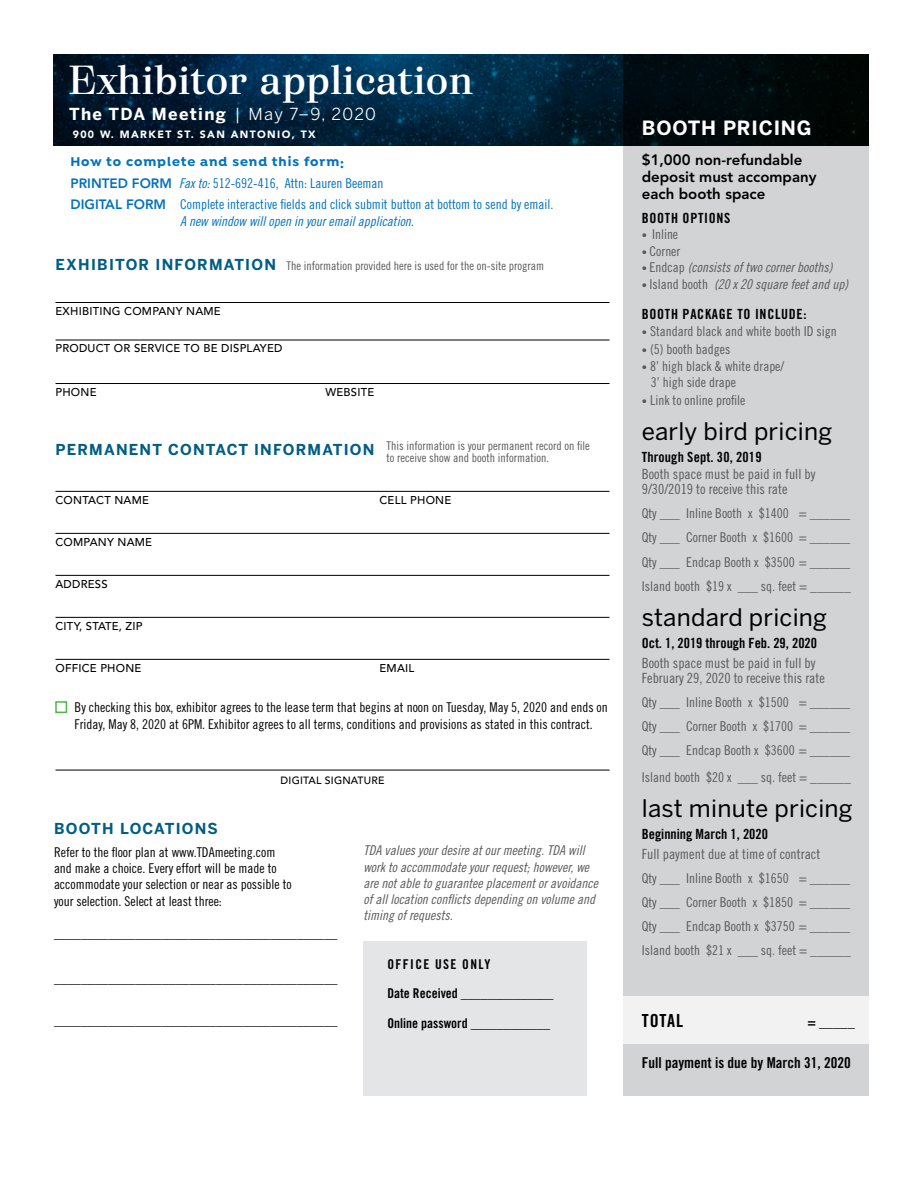
<style>
.page{position:relative;width:918px;height:1188px;background:#fff}
.page>*{position:absolute;margin:0;border:0;box-sizing:border-box;transform-origin:0 0}
.t1{font:600 40.5px "Eckhart Text";letter-spacing:-.01em;color:#fff}
.t2{font:24px "Benton Sans";letter-spacing:.01em;color:#000}
.t3{font:700 19.5px "Benton Sans";letter-spacing:.04em;color:#fff}
.t4{font:18px "Trade Gothic LT Std Bd Cn 20";letter-spacing:.05em;color:#000}
.t5{font:700 16.5px "Benton Sans";letter-spacing:.08em;color:#fff}
.t6{font:800 15px/16.8px "Avenir LT Std";color:#000}
.t7{font:700 15px "Benton Sans";letter-spacing:.08em;color:#005d84}
.t8{font:15px "Trade Gothic LT Std Bd Cn 20";color:#000}
.t9{font:14.25px "Trade Gothic LT Std Bd Cn 20";color:#000}
.t10{font:14.1px/15px "Trade Gothic LT Std Cn 18";color:#58595b}
.t11{font:14.1px "Trade Gothic LT Std Bd Cn 20";letter-spacing:.01em;color:#000}
.t12{font:14.1px "Trade Gothic LT Std Bd Cn 20";letter-spacing:.05em;color:#000}
.t13{font:13.5px/24.2px "Trade Gothic LT Std Cn 18";color:#58595b;text-align:justify}
.t14{font:13.5px/16.2px "Trade Gothic LT Std Cn 18";color:#000}
.t15{font:13.5px/16.2px "Trade Gothic LT Std Cn 18 Obl";color:#58595b}
.t16{font:300 13.5px "Avenir LT Std";color:#000}
.t17{font:13.5px/21px "Trade Gothic LT Std Cn 18";color:#0072bc}
.t18{font:13.5px "Trade Gothic LT Std Cn 18 Obl";color:#0072bc}
.t19{font:700 13.5px "Isidora";letter-spacing:.07em;color:#0072bc}
.t20{font:13.5px "Trade Gothic LT Std Bd Cn 20";color:#000}
.t21{font:13.5px "Trade Gothic LT Std Bd Cn 20";letter-spacing:.1em;color:#000}
.t22{font:12px/12px "Trade Gothic LT Std Cn 18";color:#58595b}
.t23{font:500 11.25px "Avenir LT Std";letter-spacing:.02em;color:#000}
.t24{font:900 10.5px "Avenir LT Std";letter-spacing:.13em;color:#fff}
.t25{font:500 10.5px "Avenir LT Std";letter-spacing:.02em;color:#000}
.s1{font-weight:400}
.s2{font-family:"Avenir LT Std";font-weight:800}
.s3{font-family:"Trade Gothic LT Std Cn 18 Obl"}
.s4{font-family:"Benton Sans";font-weight:700;font-size:15px;color:#005d84}
.s5{font-family:"Trade Gothic LT Std Bd Cn 20"}
.s6{font-family:"Trade Gothic LT Std Cn 18"}
.s7{font-size:10.5px}
.s8{font-family:"Trade Gothic LT Std Cn 18";font-size:10.5px}
</style>
<div class="page">
<img style="left:53px;top:54px;width:570px;height:92px">
<div style="left:623px;top:146px;width:245px;height:950px;background:#d1d3d4"></div>
<div style="left:623px;top:54px;width:245px;height:92px;background:#00090b"></div>
<div style="left:363px;top:941px;width:224px;height:154px;background:#e4e5e6"></div>
<div style="left:618px;top:997px;width:262px;height:47px;background:#f2f2f2"></div>
<hr style="left:56px;top:302px;width:554px;height:1px;background:#000">
<hr style="left:56px;top:340px;width:554px;height:1px;background:#000">
<hr style="left:56px;top:383px;width:554px;height:1px;background:#000">
<hr style="left:56px;top:491px;width:554px;height:1px;background:#000">
<hr style="left:56px;top:533px;width:554px;height:1px;background:#000">
<hr style="left:56px;top:575px;width:554px;height:1px;background:#000">
<hr style="left:56px;top:617px;width:554px;height:1px;background:#000">
<hr style="left:56px;top:659px;width:554px;height:1px;background:#000">
<hr style="left:56px;top:770px;width:554px;height:1px;background:#000">
<div style="left:55px;top:701px;width:12px;height:12px;border:2px solid #50b848"></div>
<h1 class="t1" style="left:68px;top:52px;width:407px">Exhibitor application</h1>
<p class="t5" style="left:69px;top:104px;width:308px">The TDA Meeting <span class="s1">| May 7–9, 2020</span></p>
<p class="t24" style="left:73px;top:128px;width:244px">900 W. MARKET ST. SAN ANTONIO, TX</p>
<p class="t19" style="left:70px;top:154px;width:275px">How to complete and send this form:</p>
<p class="t17" style="left:71px;top:173px;width:484px"><span class="s2">PRINTED FORM</span> <span class="s3">Fax to:</span> 512-692-416, Attn: Lauren Beeman<br><span class="s2">DIGITAL FORM</span> Complete interactive fields and click submit button at bottom to send by email.</p>
<p class="t18" style="left:180px;top:213px;width:235px">A new window will open in your email application.</p>
<p class="t22" style="left:56px;top:260px;width:490px"><span class="s4">EXHIBITOR INFORMATION</span> The information provided here is used for the on-site program</p>
<p class="t23" style="left:56px;top:304px;width:167px">EXHIBITING COMPANY NAME</p>
<p class="t23" style="left:56px;top:342px;width:229px">PRODUCT OR SERVICE TO BE DISPLAYED</p>
<p class="t23" style="left:56px;top:385px;width:43px">PHONE</p>
<p class="t23" style="left:326px;top:385px;width:50px">WEBSITE</p>
<p class="t7" style="left:56px;top:440px;width:321px">PERMANENT CONTACT INFORMATION</p>
<p class="t22" style="left:386px;top:440px;width:205px">This information is your permanent record on file to receive show and booth information.</p>
<p class="t23" style="left:56px;top:493px;width:95px">CONTACT NAME</p>
<p class="t23" style="left:379px;top:493px;width:73px">CELL PHONE</p>
<p class="t23" style="left:56px;top:535px;width:98px">COMPANY NAME</p>
<p class="t23" style="left:56px;top:577px;width:54px">ADDRESS</p>
<p class="t23" style="left:56px;top:619px;width:89px">CITY, STATE, ZIP</p>
<p class="t23" style="left:56px;top:661px;width:87px">OFFICE PHONE</p>
<p class="t23" style="left:380px;top:661px;width:36px">EMAIL</p>
<p class="t14" style="left:75px;top:699px;width:535px">By checking this box, exhibitor agrees to the lease term that begins at noon on Tuesday, May 5, 2020 and ends on<br>Friday, May 8, 2020 at 6PM. Exhibitor agrees to all terms, conditions and provisions as stated in this contract.</p>
<p class="t25" style="left:281px;top:774px;width:105px">DIGITAL SIGNATURE</p>
<p class="t7" style="left:54px;top:820px;width:165px">BOOTH LOCATIONS</p>
<p class="t14" style="left:54px;top:844px;width:239px">Refer to the floor plan at www.TDAmeeting.com and make a choice. Every effort will be made to accommodate your selection or near as possible to your selection. Select at least three:</p>
<p class="t16" style="left:54px;top:926px;width:285px">__________________________________________</p>
<p class="t16" style="left:54px;top:971px;width:285px">__________________________________________</p>
<p class="t16" style="left:54px;top:1013px;width:285px">__________________________________________</p>
<p class="t15" style="left:363px;top:843px;width:236px">TDA values your desire at our meeting. TDA will work to accommodate your request; however, we are not able to guarantee placement or avoidance of all location conflicts depending on volume and timing of requests.</p>
<p class="t21" style="left:387px;top:956px;width:104px">OFFICE USE ONLY</p>
<p class="t14" style="left:387px;top:985px;width:168px"><span class="s5">Date Received</span> ______________</p>
<p class="t20" style="left:387px;top:1015px;width:164px">Online password <span class="s6">____________</span></p>
<h3 class="t3" style="left:642px;top:116px;width:171px">BOOTH PRICING</h3>
<p class="t6" style="left:642px;top:152px;width:176px">$1,000 non-refundable deposit must accompany each booth space</p>
<p class="t12" style="left:642px;top:209px;width:90px">BOOTH OPTIONS</p>
<p class="t13" style="left:642px;top:222px;width:38px"><span class="s7">•</span> Inline</p>
<p class="t13" style="left:642px;top:239px;width:40px"><span class="s7">•</span> Corner</p>
<p class="t15" style="left:642px;top:260px;width:192px"><span class="s8">•</span> <span class="s6">Endcap</span> (consists of two corner booths)</p>
<p class="t15" style="left:642px;top:276px;width:208px"><span class="s8">•</span> <span class="s6">Island booth</span> (20 x 20 square feet and up)</p>
<p class="t12" style="left:642px;top:306px;width:166px">BOOTH PACKAGE TO INCLUDE:</p>
<p class="t13" style="left:642px;top:319px;width:197px"><span class="s7">•</span> Standard black and white booth ID sign</p>
<p class="t13" style="left:642px;top:337px;width:90px"><span class="s7">•</span> (5) booth badges</p>
<p class="t13" style="left:651px;top:358px;width:135px;line-height:15.8px;text-indent:-9px"><span class="s7">•</span> 8’ high black &amp; white drape/<br>3’ high side drape</p>
<p class="t13" style="left:642px;top:388px;width:105px"><span class="s7">•</span> Link to online profile</p>
<h2 class="t2" style="left:642px;top:417px;width:192px">early bird pricing</h2>
<p class="t11" style="left:642px;top:449px;width:121px">Through Sept. 30, 2019</p>
<p class="t10" style="left:642px;top:467px;width:175px">Booth space must be paid in full by<br>9/30/2019 to receive this rate</p>
<p class="t13" style="left:642px;top:501px;width:211px">Qty ___ Inline Booth x $1400 = ______ Qty ___ Corner Booth x $1600 = ______ Qty ___ Endcap Booth x $3500 = ______ Island booth $19 x ___ sq. feet = ______</p>
<h2 class="t2" style="left:642px;top:603px;width:187px">standard pricing</h2>
<p class="t11" style="left:642px;top:635px;width:177px">Oct. 1, 2019 through Feb. 29, 2020</p>
<p class="t10" style="left:642px;top:655px;width:185px">Booth space must be paid in full by<br>February 29, 2020 to receive this rate</p>
<p class="t13" style="left:642px;top:690px;width:210px">Qty ___ Inline Booth x $1500 = ______ Qty ___ Corner Booth x $1700 = ______ Qty ___ Endcap Booth x $3600 = ______</p>
<p class="t13" style="left:642px;top:765px;width:211px">Island booth $20 x ___ sq. feet = ______</p>
<h2 class="t2" style="left:642px;top:794px;width:213px">last minute pricing</h2>
<p class="t11" style="left:642px;top:826px;width:128px">Beginning March 1, 2020</p>
<p class="t10" style="left:642px;top:846px;width:180px">Full payment due at time of contract</p>
<p class="t13" style="left:642px;top:866px;width:211px">Qty ___ Inline Booth x $1650 = ______ Qty ___ Corner Booth x $1850 = ______ Qty ___ Endcap Booth x $3750 = ______ Island booth $21 x ___ sq. feet = ______</p>
<h3 class="t4" style="left:642px;top:1010px;width:43px">TOTAL</h3>
<p class="t9" style="left:807px;top:1013px;width:49px">= _____</p>
<p class="t8" style="left:642px;top:1053px;width:211px">Full payment is due by March 31, 2020</p>
</div>
